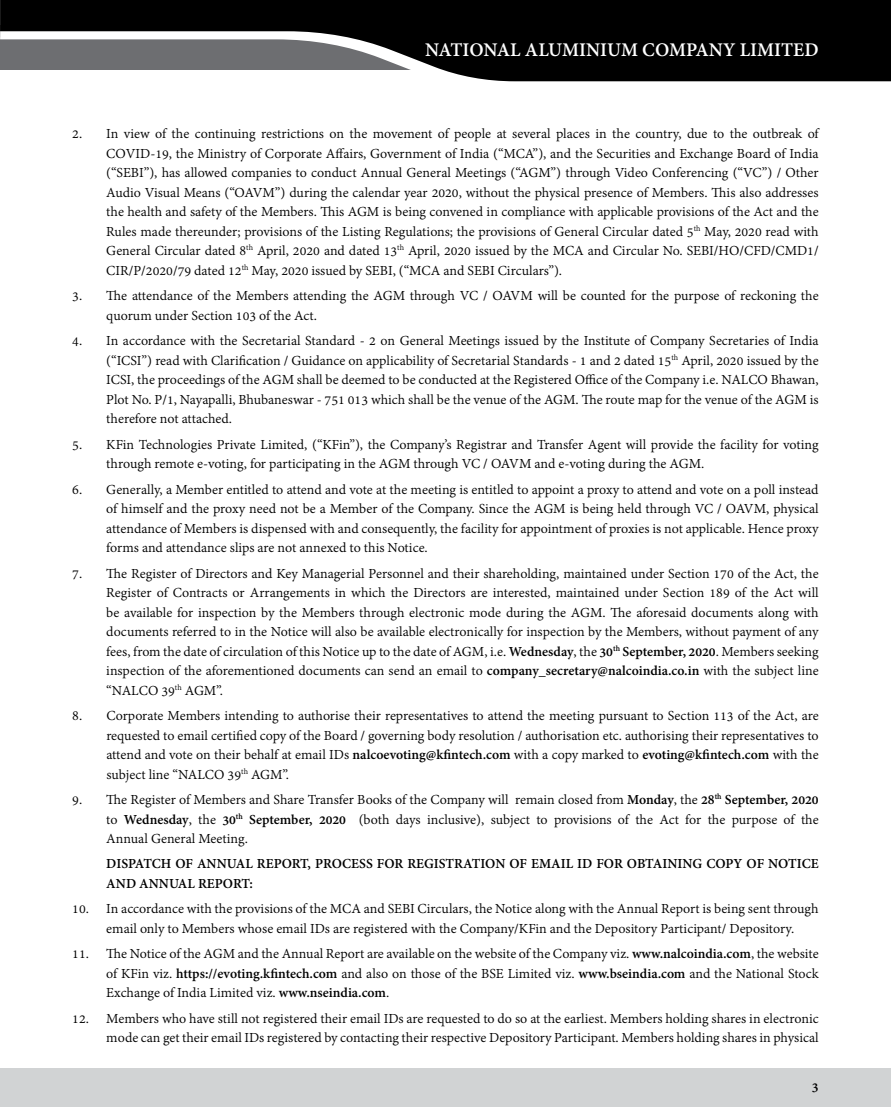
<style>
.page{position:relative;width:891px;height:1107px;background:#fff}
.page>*{position:absolute;margin:0;border:0;box-sizing:border-box;transform-origin:0 0}
.t1{font:700 21px "Adobe Devanagari";color:#fff}
.t2{font:15px/19.5px "Adobe Devanagari";color:#000;text-align:justify}
.t3{font:700 15px/19.5px "Adobe Devanagari";color:#000}
.s1{font-weight:700}
</style>
<div class="page">
<div style="left:0;top:0;width:891px;height:31px;background:#000"></div>
<svg style="left:0;top:31px;width:891px;height:51px;fill:#000"></svg>
<div style="left:0;top:1069px;width:891px;height:38px;background:#d1d3d4"></div>
<h1 class="t1" style="left:425px;top:38px;width:395px">NATIONAL ALUMINIUM COMPANY LIMITED</h1>
<p class="t2" style="left:106px;top:125px;width:714px;text-indent:-34px">2. In view of the continuing restrictions on the movement of people at several places in the country, due to the outbreak of COVID-19, the Ministry of Corporate Affairs, Government of India (“MCA”), and the Securities and Exchange Board of India (“SEBI”), has allowed companies to conduct Annual General Meetings (“AGM”) through Video Conferencing (“VC”) / Other Audio Visual Means (“OAVM”) during the calendar year 2020, without the physical presence of Members. This also addresses the health and safety of the Members. This AGM is being convened in compliance with applicable provisions of the Act and the Rules made thereunder; provisions of the Listing Regulations; the provisions of General Circular dated 5<sup>th</sup> May, 2020 read with General Circular dated 8<sup>th</sup> April, 2020 and dated 13<sup>th</sup> April, 2020 issued by the MCA and Circular No. SEBI/HO/CFD/CMD1/ CIR/P/2020/79 dated 12<sup>th</sup> May, 2020 issued by SEBI, (“MCA and SEBI Circulars”).</p>
<p class="t2" style="left:106px;top:287px;width:714px;text-indent:-34px">3. The attendance of the Members attending the AGM through VC / OAVM will be counted for the purpose of reckoning the quorum under Section 103 of the Act.</p>
<p class="t2" style="left:106px;top:332px;width:714px;text-indent:-34px">4. In accordance with the Secretarial Standard - 2 on General Meetings issued by the Institute of Company Secretaries of India (“ICSI”) read with Clarification / Guidance on applicability of Secretarial Standards - 1 and 2 dated 15<sup>th</sup> April, 2020 issued by the ICSI, the proceedings of the AGM shall be deemed to be conducted at the Registered Office of the Company i.e. NALCO Bhawan, Plot No. P/1, Nayapalli, Bhubaneswar - 751 013 which shall be the venue of the AGM. The route map for the venue of the AGM is therefore not attached.</p>
<p class="t2" style="left:106px;top:436px;width:714px;text-indent:-34px">5. KFin Technologies Private Limited, (“KFin”), the Company’s Registrar and Transfer Agent will provide the facility for voting through remote e-voting, for participating in the AGM through VC / OAVM and e-voting during the AGM.</p>
<p class="t2" style="left:106px;top:481px;width:714px;text-indent:-34px">6. Generally, a Member entitled to attend and vote at the meeting is entitled to appoint a proxy to attend and vote on a poll instead of himself and the proxy need not be a Member of the Company. Since the AGM is being held through VC / OAVM, physical attendance of Members is dispensed with and consequently, the facility for appointment of proxies is not applicable. Hence proxy forms and attendance slips are not annexed to this Notice.</p>
<p class="t2" style="left:106px;top:565px;width:714px;text-indent:-34px">7. The Register of Directors and Key Managerial Personnel and their shareholding, maintained under Section 170 of the Act, the Register of Contracts or Arrangements in which the Directors are interested, maintained under Section 189 of the Act will be available for inspection by the Members through electronic mode during the AGM. The aforesaid documents along with documents referred to in the Notice will also be available electronically for inspection by the Members, without payment of any fees, from the date of circulation of this Notice up to the date of AGM, i.e. <span class="s1">Wednesday</span>, the <span class="s1">30</span><sup>th</sup> <span class="s1">September, 2020</span>. Members seeking inspection of the aforementioned documents can send an email to <span class="s1">company_secretary@nalcoindia.co.in</span> with the subject line “NALCO 39<sup>th</sup> AGM”.</p>
<p class="t2" style="left:106px;top:707px;width:714px;text-indent:-34px">8. Corporate Members intending to authorise their representatives to attend the meeting pursuant to Section 113 of the Act, are requested to email certified copy of the Board / governing body resolution / authorisation etc. authorising their representatives to attend and vote on their behalf at email IDs <span class="s1">nalcoevoting@kfintech.com</span> with a copy marked to <span class="s1">evoting@kfintech.com</span> with the subject line “NALCO 39<sup>th</sup> AGM”.</p>
<p class="t2" style="left:106px;top:791px;width:714px;text-indent:-34px">9. The Register of Members and Share Transfer Books of the Company will remain closed from <span class="s1">Monday</span>, the <span class="s1">28</span><sup>th</sup> <span class="s1">September, 2020 </span>to <span class="s1">Wednesday</span>, the <span class="s1">30</span><sup>th</sup> <span class="s1">September, 2020</span> (both days inclusive), subject to provisions of the Act for the purpose of the Annual General Meeting.</p>
<p class="t3" style="left:106px;top:856px;width:714px">DISPATCH OF ANNUAL REPORT, PROCESS FOR REGISTRATION OF EMAIL ID FOR OBTAINING COPY OF NOTICE<br>AND ANNUAL REPORT:</p>
<p class="t2" style="left:106px;top:900px;width:714px;text-indent:-34px">10. In accordance with the provisions of the MCA and SEBI Circulars, the Notice along with the Annual Report is being sent through email only to Members whose email IDs are registered with the Company/KFin and the Depository Participant/ Depository.</p>
<p class="t2" style="left:106px;top:945px;width:714px;text-indent:-34px">11. The Notice of the AGM and the Annual Report are available on the website of the Company viz. <span class="s1">www.nalcoindia.com</span>, the website of KFin viz. <span class="s1">https://evoting.kfintech.com</span> and also on those of the BSE Limited viz. <span class="s1">www.bseindia.com</span> and the National Stock Exchange of India Limited viz. <span class="s1">www.nseindia.com</span>.</p>
<p class="t2" style="left:72px;top:1010px;width:748px;text-align:right">12. Members who have still not registered their email IDs are requested to do so at the earliest. Members holding shares in electronic mode can get their email IDs registered by contacting their respective Depository Participant. Members holding shares in physical</p>
<p class="t3" style="left:812px;top:1078px;width:8px">3</p>
</div>
